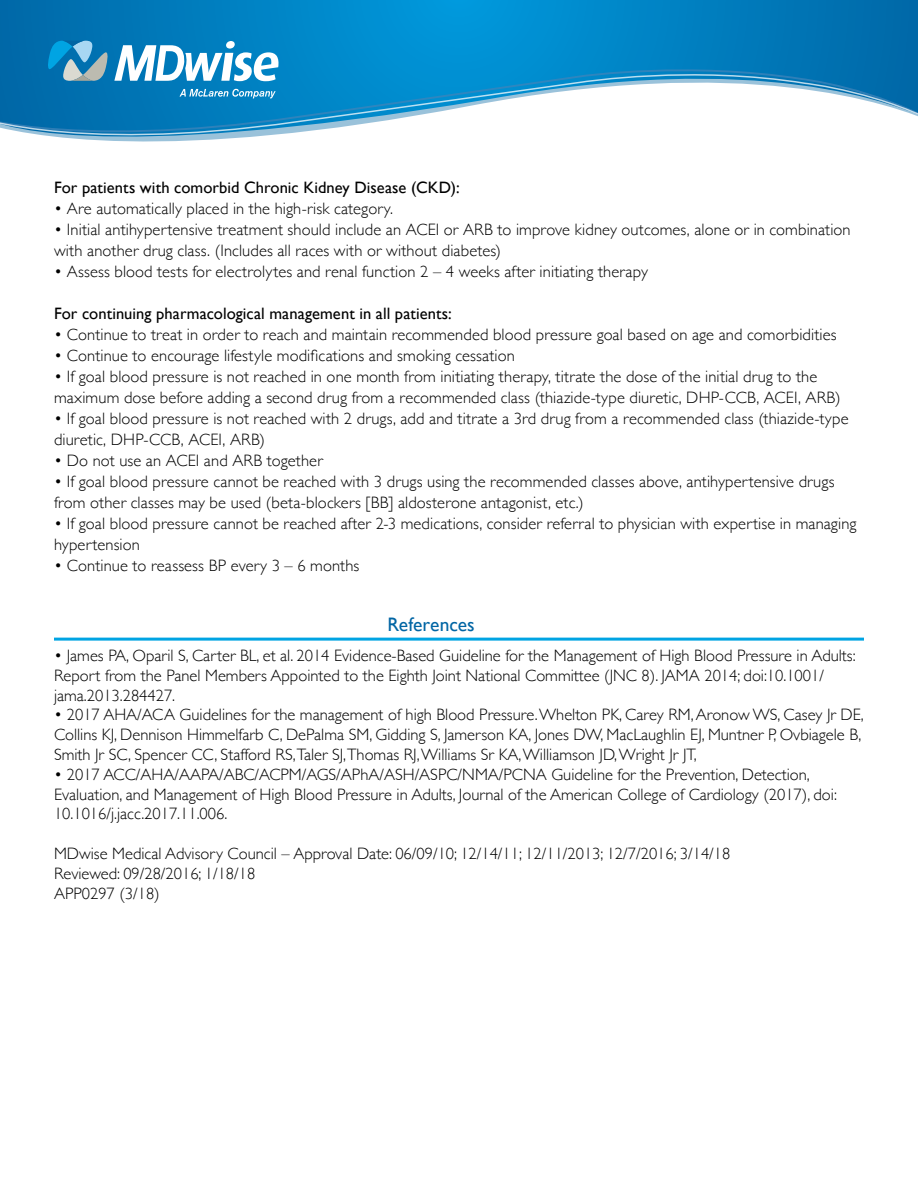
<style>
.page{position:relative;width:918px;height:1188px;background:#fff}
.page>*{position:absolute;margin:0;border:0;box-sizing:border-box;transform-origin:0 0}
.t1{font:19.5px "Gill Sans";color:#0065a4}
.t2{font:300 16.5px/19.8px "Gill Sans";letter-spacing:.005em;color:#000}
.t3{font:16.5px "Gill Sans";letter-spacing:.005em;color:#000}
</style>
<div class="page">
<svg style="left:0;top:0;width:918px;height:142px"></svg>
<svg style="left:0;top:61px;width:918px;height:4px"></svg>
<svg style="left:0;top:65px;width:918px;height:72px"></svg>
<svg style="left:179px;top:89px;width:97px;height:9px"></svg>
<svg style="left:48px;top:41px;width:231px;height:40px"></svg>
<hr style="left:54px;top:638px;width:810px;height:3px;background:#00a4e3">
<p class="t3" style="left:54px;top:177px;width:407px">For patients with comorbid Chronic Kidney Disease (CKD):</p>
<p class="t2" style="left:54px;top:198px;width:340px">• Are automatically placed in the high-risk category.</p>
<p class="t2" style="left:54px;top:218px;width:798px;line-height:21px">• Initial antihypertensive treatment should include an ACEI or ARB to improve kidney outcomes, alone or in combination with another drug class. (Includes all races with or without diabetes)</p>
<p class="t2" style="left:54px;top:261px;width:595px">• Assess blood tests for electrolytes and renal function 2 – 4 weeks after initiating therapy</p>
<p class="t3" style="left:54px;top:303px;width:399px">For continuing pharmacological management in all patients:</p>
<p class="t2" style="left:54px;top:324px;width:784px">• Continue to treat in order to reach and maintain recommended blood pressure goal based on age and comorbidities</p>
<p class="t2" style="left:54px;top:345px;width:462px">• Continue to encourage lifestyle modifications and smoking cessation</p>
<p class="t2" style="left:54px;top:365px;width:788px;line-height:21px">• If goal blood pressure is not reached in one month from initiating therapy, titrate the dose of the initial drug to the maximum dose before adding a second drug from a recommended class (thiazide-type diuretic, DHP-CCB, ACEI, ARB)</p>
<p class="t2" style="left:54px;top:407px;width:796px;line-height:21px">• If goal blood pressure is not reached with 2 drugs, add and titrate a 3rd drug from a recommended class (thiazide-type diuretic, DHP-CCB, ACEI, ARB)</p>
<p class="t2" style="left:54px;top:450px;width:270px">• Do not use an ACEI and ARB together</p>
<p class="t2" style="left:54px;top:470px;width:782px;line-height:21px">• If goal blood pressure cannot be reached with 3 drugs using the recommended classes above, antihypertensive drugs from other classes may be used (beta-blockers [BB] aldosterone antagonist, etc.)</p>
<p class="t2" style="left:54px;top:512px;width:804px;line-height:21px">• If goal blood pressure cannot be reached after 2-3 medications, consider referral to physician with expertise in managing hypertension</p>
<p class="t2" style="left:54px;top:555px;width:307px">• Continue to reassess BP every 3 – 6 months</p>
<p class="t1" style="left:388px;top:613px;width:89px">References</p>
<p class="t2" style="left:54px;top:645px;width:803px">• James PA, Oparil S, Carter BL, et al. 2014 Evidence-Based Guideline for the Management of High Blood Pressure in Adults:<br>Report from the Panel Members Appointed to the Eighth Joint National Committee (JNC 8). JAMA 2014; doi:10.1001/ jama.2013.284427.</p>
<p class="t2" style="left:54px;top:704px;width:811px">• 2017 AHA/ACA Guidelines for the management of high Blood Pressure. Whelton PK, Carey RM, Aronow WS, Casey Jr DE,<br>Collins KJ, Dennison Himmelfarb C, DePalma SM, Gidding S, Jamerson KA, Jones DW, MacLaughlin EJ, Muntner P, Ovbiagele B,<br>Smith Jr SC, Spencer CC, Stafford RS,Taler SJ,Thomas RJ, Williams Sr KA, Williamson JD, Wright Jr JT,</p>
<p class="t2" style="left:54px;top:764px;width:784px">• 2017 ACC/AHA/AAPA/ABC/ACPM/AGS/APhA/ASH/ASPC/NMA/PCNA Guideline for the Prevention, Detection,<br>Evaluation, and Management of High Blood Pressure in Adults, Journal of the American College of Cardiology (2017), doi:<br>10.1016/j.jacc.2017.11.006.</p>
<p class="t2" style="left:54px;top:843px;width:678px">MDwise Medical Advisory Council – Approval Date: 06/09/10; 12/14/11; 12/11/2013; 12/7/2016; 3/14/18</p>
<p class="t2" style="left:54px;top:863px;width:203px">Reviewed: 09/28/2016; 1/18/18</p>
<p class="t2" style="left:54px;top:883px;width:107px">APP0297 (3/18)</p>
</div>
